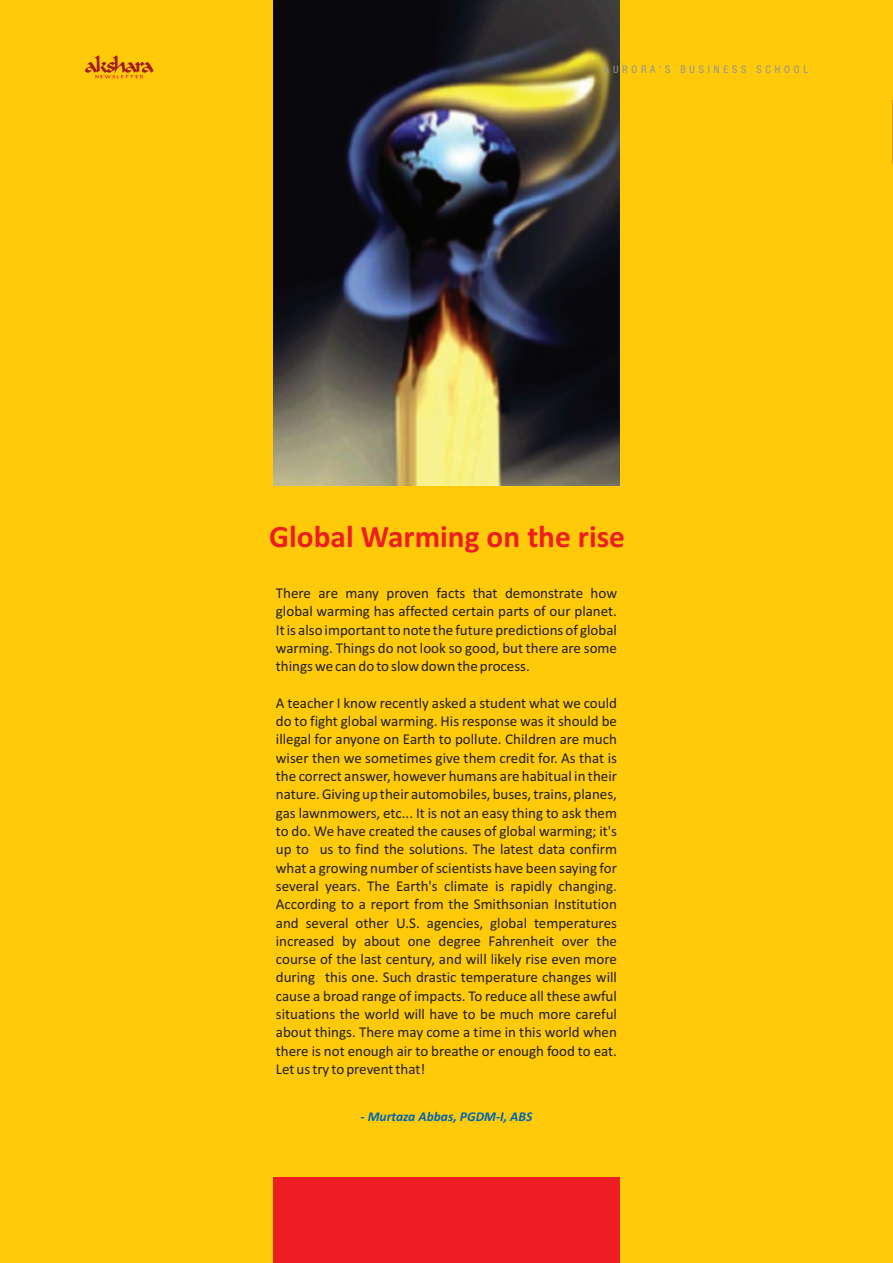
<style>
.page{position:relative;width:893px;height:1263px;background:#feca0a}
.page>*{position:absolute;margin:0;border:0;box-sizing:border-box;transform-origin:0 0}
.t1{font:700 31.35px "Calibri";color:#ee1d23}
.t2{font:15px/18.3px "Calibri";color:#231f20;text-align:justify}
.t3{font:italic 700 13.5px "Calibri";color:#0166b3}
.t4{font:condensed 10.5px "Helvetica 57";letter-spacing:.36em;color:#939598}
</style>
<div class="page">
<div style="left:273px;top:1178px;width:347px;height:85px;background:#ee1d23"></div>
<svg style="left:892px;top:100px;width:1px;height:64px"></svg>
<img style="left:273px;top:0;width:346px;height:486px">
<svg style="left:85px;top:55px;width:69px;height:23px"></svg>
<p class="t4" style="left:604px;top:65px;width:206px">AURORA’S BUSINESS SCHOOL</p>
<h1 class="t1" style="left:269px;top:523px;width:357px">Global Warming on the rise</h1>
<p class="t2" style="left:276px;top:585px;width:343px">There are many proven facts that demonstrate how global warming has affected certain parts of our planet.<br>It is also important to note the future predictions of global warming. Things do not look so good, but there are some things we can do to slow down the process.</p>
<p class="t2" style="left:276px;top:695px;width:343px">A teacher I know recently asked a student what we could do to fight global warming. His response was it should be illegal for anyone on Earth to pollute. Children are much wiser then we sometimes give them credit for. As that is the correct answer, however humans are habitual in their nature. Giving up their automobiles, buses, trains, planes, gas lawnmowers, etc... It is not an easy thing to ask them to do. We have created the causes of global warming; it's up to us to find the solutions. The latest data confirm what a growing number of scientists have been saying for several years. The Earth's climate is rapidly changing.<br>According to a report from the Smithsonian Institution and several other U.S. agencies, global temperatures increased by about one degree Fahrenheit over the course of the last century, and will likely rise even more during this one. Such drastic temperature changes will cause a broad range of impacts. To reduce all these awful situations the world will have to be much more careful about things. There may come a time in this world when there is not enough air to breathe or enough food to eat.<br>Let us try to prevent that!</p>
<p class="t3" style="left:361px;top:1111px;width:173px">- Murtaza Abbas, PGDM-I, ABS</p>
</div>
